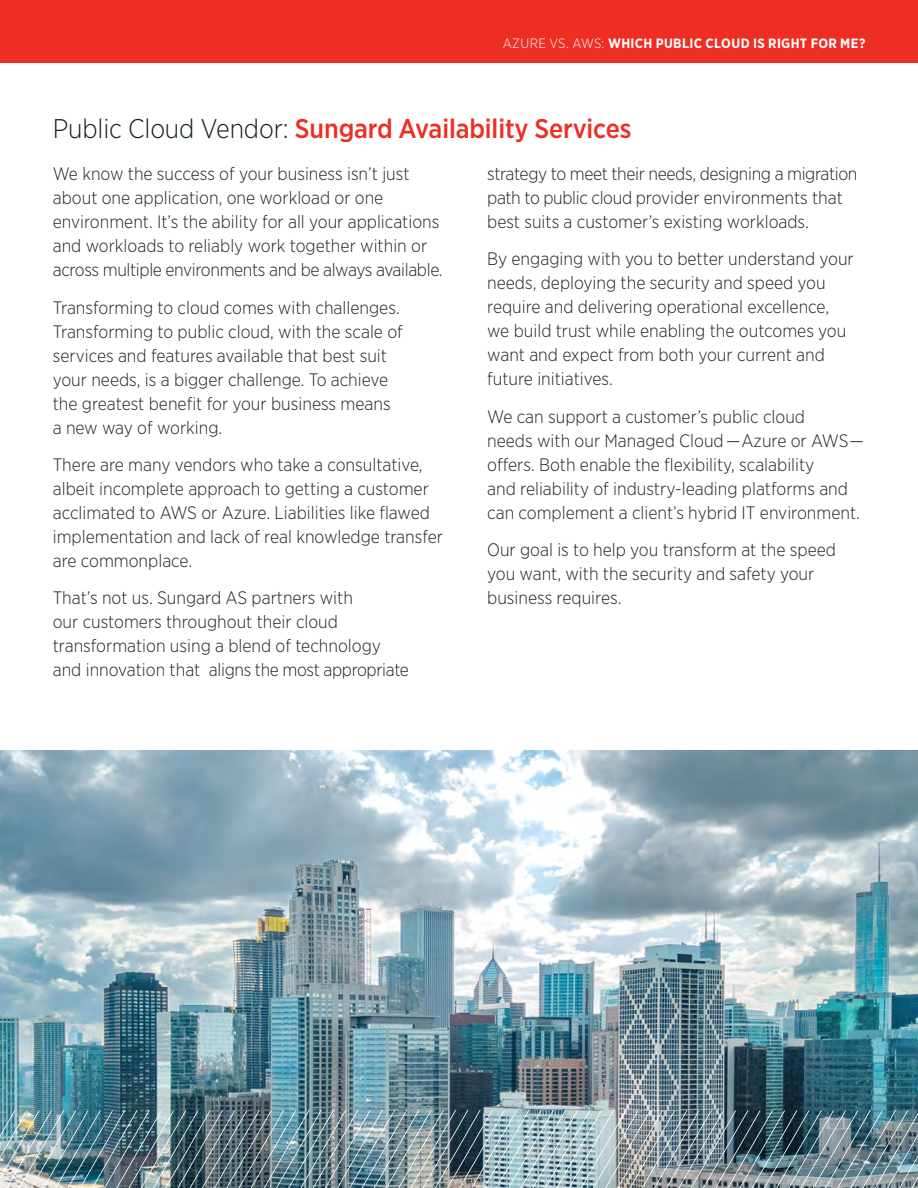
<style>
.page{position:relative;width:918px;height:1188px;background:#fff}
.page>*{position:absolute;margin:0;border:0;box-sizing:border-box;transform-origin:0 0}
.body_10_14{font:500 27px "Gotham Narrow";letter-spacing:-.005em;color:#ee2e22}
.body_10_14-2{font:300 18px/24px "Gotham Narrow";color:#231f20}
.body_10_14-3{font:300 18px/24px "Gotham Narrow";letter-spacing:-.02em;color:#231f20}
.t1{font:700 13.5px "Gotham Narrow";letter-spacing:.025em;color:#fff}
.s1{font-weight:300}
.s2{font-weight:300;color:#132021}
</style>
<div class="page">
<div style="left:0;top:0;width:918px;height:63px;background:#ee2e22"></div>
<img style="left:0;top:750px;width:918px;height:359px">
<img style="left:0;top:1109px;width:918px;height:79px">
<p class="t1" style="left:503px;top:34px;width:364px"><span class="s1">AZURE VS. AWS:</span> WHICH PUBLIC CLOUD IS RIGHT FOR ME?</p>
<p class="body_10_14" style="left:53px;top:111px;width:580px"><span class="s2">Public Cloud Vendor:</span> Sungard Availability Services</p>
<p class="body_10_14-2" style="left:53px;top:161px;width:391px">We know the success of your business isn’t just about one application, one workload or one environment. It’s the ability for all your applications and workloads to reliably work together within or across multiple environments and be always available.</p>
<p class="body_10_14-2" style="left:53px;top:295px;width:352px">Transforming to cloud comes with challenges.<br>Transforming to public cloud, with the scale of services and features available that best suit your needs, is a bigger challenge. To achieve the greatest benefit for your business means a new way of working.</p>
<p class="body_10_14-2" style="left:53px;top:452px;width:392px">There are many vendors who take a consultative, albeit incomplete approach to getting a customer acclimated to AWS or Azure. Liabilities like flawed implementation and lack of real knowledge transfer are commonplace.</p>
<p class="body_10_14-2" style="left:53px;top:586px;width:358px">That’s not us. Sungard AS partners with<br>our customers throughout their cloud transformation using a blend of technology and innovation that aligns the most appropriate</p>
<p class="body_10_14-3" style="left:487px;top:161px;width:372px">strategy to meet their needs, designing a migration path to public cloud provider environments that best suits a customer’s existing workloads.</p>
<p class="body_10_14-2" style="left:487px;top:247px;width:368px">By engaging with you to better understand your needs, deploying the security and speed you require and delivering operational excellence, we build trust while enabling the outcomes you want and expect from both your current and future initiatives.</p>
<p class="body_10_14-2" style="left:487px;top:404px;width:378px">We can support a customer’s public cloud<br>needs with our Managed Cloud —Azure or AWS — offers. Both enable the flexibility, scalability<br>and reliability of industry-leading platforms and can complement a client’s hybrid IT environment.</p>
<p class="body_10_14-2" style="left:487px;top:538px;width:350px">Our goal is to help you transform at the speed you want, with the security and safety your business requires.</p>
</div>
